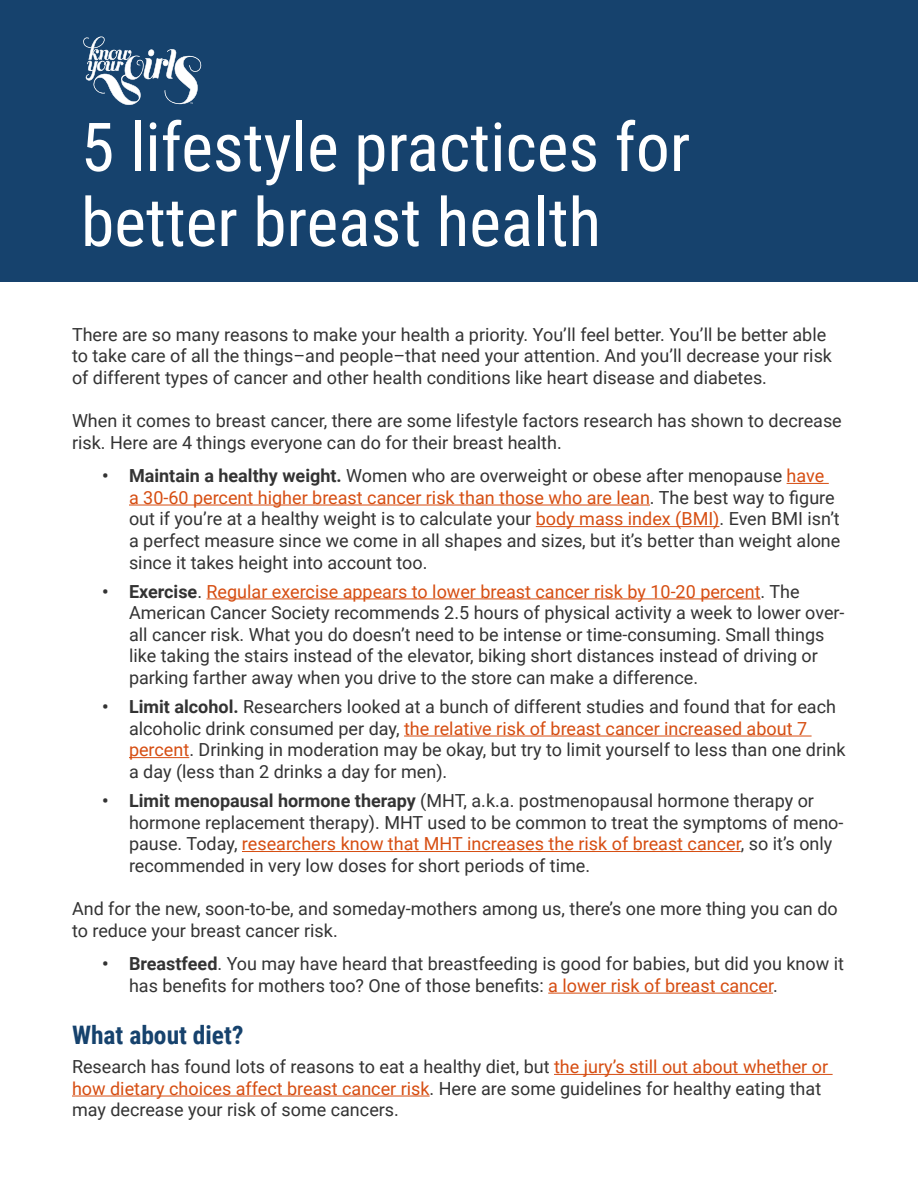
<style>
.page{position:relative;width:918px;height:1188px;background:#fff}
.page>*{position:absolute;margin:0;border:0;box-sizing:border-box;transform-origin:0 0}
.t1{font:67.5px/75px "Roboto Condensed";color:#fff}
.t2{font:700 25.5px "Roboto Condensed";color:#16426d}
.t3{font:18px/21.6px "Roboto";color:#333}
.s1{font-weight:700}
.s2{color:#d64d11}
</style>
<div class="page">
<div style="left:0;top:0;width:918px;height:282px;background:#16426d"></div>
<hr style="left:787px;top:483px;width:42px;height:1px;background:#d64d11">
<hr style="left:129px;top:505px;width:521px;height:1px;background:#d64d11">
<hr style="left:536px;top:526px;width:183px;height:1px;background:#d64d11">
<hr style="left:207px;top:598px;width:554px;height:1px;background:#d64d11">
<hr style="left:404px;top:736px;width:408px;height:1px;background:#d64d11">
<hr style="left:129px;top:757px;width:60px;height:1px;background:#d64d11">
<hr style="left:242px;top:851px;width:499px;height:1px;background:#d64d11">
<hr style="left:548px;top:993px;width:225px;height:1px;background:#d64d11">
<hr style="left:554px;top:1074px;width:279px;height:1px;background:#d64d11">
<hr style="left:72px;top:1096px;width:358px;height:1px;background:#d64d11">
<svg style="left:83px;top:36px;width:118px;height:69px"></svg>
<h1 class="t1" style="left:81px;top:107px;width:611px">5 lifestyle practices for better breast health</h1>
<p class="t3" style="left:72px;top:323px;width:762px">There are so many reasons to make your health a priority. You’ll feel better. You’ll be better able to take care of all the things–and people–that need your attention. And you’ll decrease your risk of different types of cancer and other health conditions like heart disease and diabetes.</p>
<p class="t3" style="left:72px;top:409px;width:771px">When it comes to breast cancer, there are some lifestyle factors research has shown to decrease risk. Here are 4 things everyone can do for their breast health.</p>
<p class="t3" style="left:129px;top:464px;width:713px;text-indent:-27px"><span class="s1">• Maintain a healthy weight.</span> Women who are overweight or obese after menopause <span class="s2">have<br>a 30-60 percent higher breast cancer risk than those who are lean</span>. The best way to figure out if you’re at a healthy weight is to calculate your <span class="s2">body mass index (BMI)</span>. Even BMI isn’t a perfect measure since we come in all shapes and sizes, but it’s better than weight alone since it takes height into account too.</p>
<p class="t3" style="left:129px;top:580px;width:717px;text-indent:-27px"><span class="s1">• Exercise</span>. <span class="s2">Regular exercise appears to lower breast cancer risk by 10-20 percent</span>. The American Cancer Society recommends 2.5 hours of physical activity a week to lower over&shy;all cancer risk. What you do doesn’t need to be intense or time-consuming. Small things like taking the stairs instead of the elevator, biking short distances instead of driving or parking farther away when you drive to the store can make a difference.</p>
<p class="t3" style="left:129px;top:695px;width:718px;text-indent:-27px"><span class="s1">• Limit alcohol.</span> Researchers looked at a bunch of different studies and found that for each alcoholic drink consumed per day, <span class="s2">the relative risk of breast cancer increased about 7 percent</span>. Drinking in moderation may be okay, but try to limit yourself to less than one drink a day (less than 2 drinks a day for men).</p>
<p class="t3" style="left:129px;top:789px;width:716px;text-indent:-27px"><span class="s1">• Limit menopausal hormone therapy</span> (MHT, a.k.a. postmenopausal hormone therapy or hormone replacement therapy). MHT used to be common to treat the symptoms of meno&shy;pause. Today, <span class="s2">researchers know that MHT increases the risk of breast cancer</span>, so it’s only recommended in very low doses for short periods of time.</p>
<p class="t3" style="left:72px;top:897px;width:767px">And for the new, soon-to-be, and someday-mothers among us, there’s one more thing you can do to reduce your breast cancer risk.</p>
<p class="t3" style="left:129px;top:952px;width:717px;text-indent:-27px"><span class="s1">• Breastfeed</span>. You may have heard that breastfeeding is good for babies, but did you know it has benefits for mothers too? One of those benefits: <span class="s2">a lower risk of breast cancer</span>.</p>
<h2 class="t2" style="left:72px;top:1017px;width:173px">What about diet?</h2>
<p class="t3" style="left:72px;top:1055px;width:758px">Research has found lots of reasons to eat a healthy diet, but <span class="s2">the jury’s still out about whether or how dietary choices affect breast cancer risk</span>. Here are some guidelines for healthy eating that may decrease your risk of some cancers.</p>
</div>
